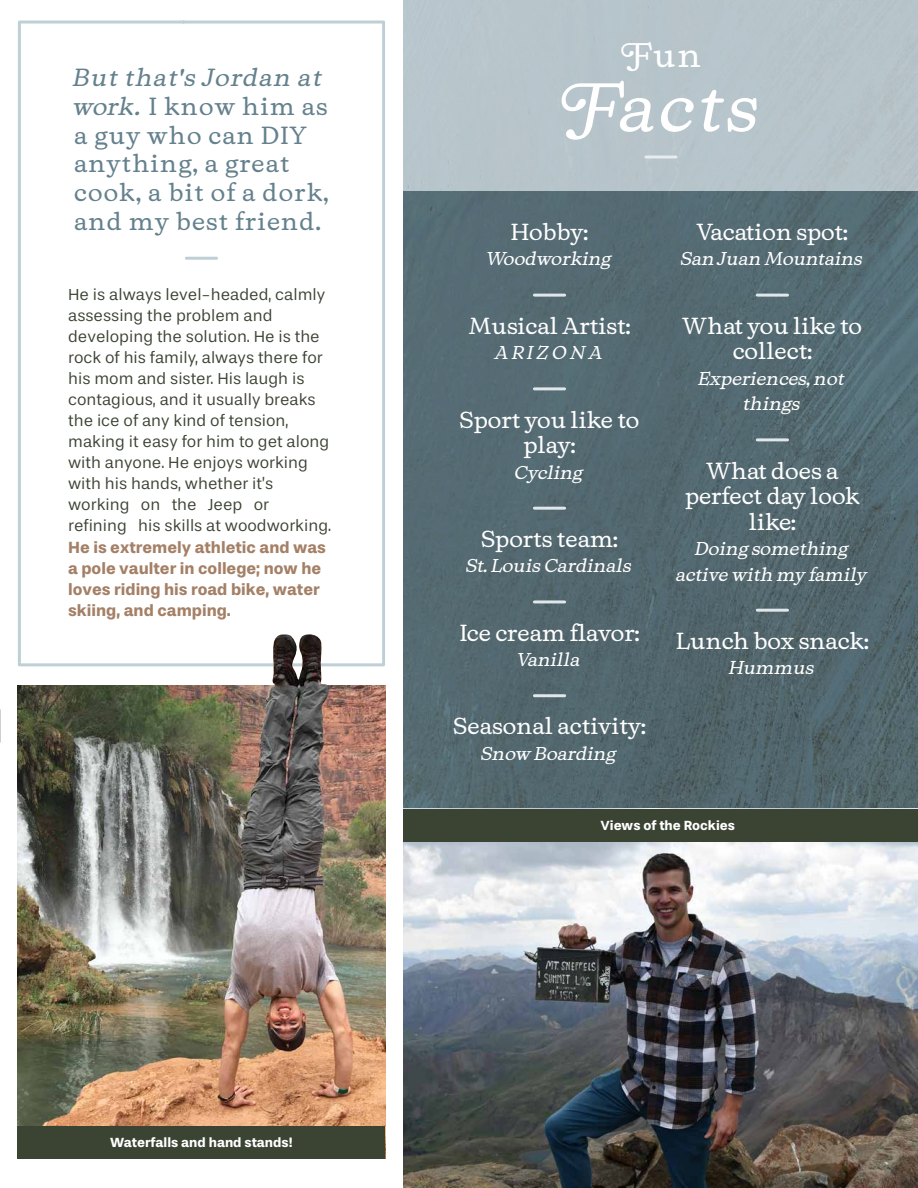
<style>
.page{position:relative;width:918px;height:1188px;background:#fff}
.page>*{position:absolute;margin:0;border:0;box-sizing:border-box;transform-origin:0 0}
.t1{font:italic 66.45px "Naiche";letter-spacing:.05em;color:#fff}
.t2{font:33px "Naiche";color:#fff}
.t3{font:24px/28.8px "Naiche";letter-spacing:.05em;color:#64818d}
.t4{font:22.5px/25.5px "Naiche";color:#fff;text-align:center}
.t5{font:italic 18px/25.5px "Naiche";color:#fff;text-align:center}
.t6{font:16.5px/21px "Stevie Sans W00";color:#3b4333}
.t7{font:700 16.5px/21px "Stevie Sans W00";color:#a48066}
.t8{font:700 13.5px "Stevie Sans W00";color:#fff}
.s1{font-style:italic}
</style>
<div class="page">
<img style="left:18px;top:685px;width:367px;height:441px">
<svg style="left:18px;top:20px;width:367px;height:647px"></svg>
<hr style="left:186px;top:257px;width:31px;height:3px;background:#bfcfd6">
<div style="left:18px;top:1126px;width:367px;height:33px;background:#3b4333"></div>
<img style="left:404px;top:190px;width:514px;height:998px">
<hr style="left:534px;top:294px;width:31px;height:3px;background:#dfe7eb">
<hr style="left:534px;top:387px;width:31px;height:3px;background:#dfe7eb">
<hr style="left:534px;top:507px;width:31px;height:3px;background:#dfe7eb">
<hr style="left:534px;top:600px;width:31px;height:3px;background:#dfe7eb">
<hr style="left:534px;top:694px;width:31px;height:3px;background:#dfe7eb">
<hr style="left:757px;top:294px;width:31px;height:3px;background:#dfe7eb">
<hr style="left:757px;top:438px;width:31px;height:3px;background:#dfe7eb">
<hr style="left:757px;top:609px;width:31px;height:3px;background:#dfe7eb">
<hr style="left:646px;top:156px;width:30px;height:3px;background:#e6ecef">
<div style="left:404px;top:809px;width:514px;height:33px;background:#3b4333"></div>
<img style="left:260px;top:634px;width:69px;height:105px">
<h3 class="t3" style="left:74px;top:64px;width:256px"><span class="s1">But that's Jordan at work.</span> I know him as a guy who can DIY anything, a great cook, a bit of a dork, and my best friend.</h3>
<p class="t6" style="left:68px;top:284px;width:264px">He is always level-headed, calmly assessing the problem and developing the solution. He is the rock of his family, always there for his mom and sister. His laugh is contagious, and it usually breaks the ice of any kind of tension, making it easy for him to get along with anyone. He enjoys working with his hands, whether it’s working on the Jeep or refining his skills at woodworking.</p>
<p class="t7" style="left:68px;top:537px;width:259px">He is extremely athletic and was a pole vaulter in college; now he loves riding his road bike, water skiing, and camping.</p>
<p class="t8" style="left:110px;top:1135px;width:184px">Waterfalls and hand stands!</p>
<h2 class="t2" style="left:621px;top:33px;width:82px">Fun</h2>
<h1 class="t1" style="left:561px;top:64px;width:202px">Facts</h1>
<h3 class="t4" style="left:511px;top:220px;width:79px">Hobby:</h3>
<p class="t5" style="left:487px;top:247px;width:126px">Woodworking</p>
<h3 class="t4" style="left:469px;top:314px;width:163px">Musical Artist:</h3>
<p class="t5" style="left:496px;top:341px;width:111px">A R I Z O N A</p>
<h3 class="t4" style="left:460px;top:407px;width:181px">Sport you like to play:</h3>
<p class="t5" style="left:515px;top:460px;width:70px">Cycling</p>
<h3 class="t4" style="left:481px;top:527px;width:138px">Sports team:</h3>
<p class="t5" style="left:467px;top:554px;width:167px">St. Louis Cardinals</p>
<h3 class="t4" style="left:460px;top:621px;width:181px">Ice cream flavor:</h3>
<p class="t5" style="left:518px;top:647px;width:65px">Vanilla</p>
<h3 class="t4" style="left:453px;top:714px;width:194px">Seasonal activity:</h3>
<p class="t5" style="left:482px;top:741px;width:137px">Snow Boarding</p>
<h3 class="t4" style="left:697px;top:220px;width:153px">Vacation spot:</h3>
<p class="t5" style="left:681px;top:247px;width:184px">San Juan Mountains</p>
<h3 class="t4" style="left:683px;top:314px;width:181px">What you like to collect:</h3>
<p class="t5" style="left:699px;top:366px;width:148px">Experiences, not things</p>
<h3 class="t4" style="left:685px;top:458px;width:176px">What does a perfect day look like:</h3>
<p class="t5" style="left:677px;top:536px;width:193px">Doing something active with my family</p>
<h3 class="t4" style="left:676px;top:629px;width:194px">Lunch box snack:</h3>
<p class="t5" style="left:730px;top:656px;width:86px">Hummus</p>
<p class="t8" style="left:600px;top:817px;width:136px">Views of the Rockies</p>
</div>
